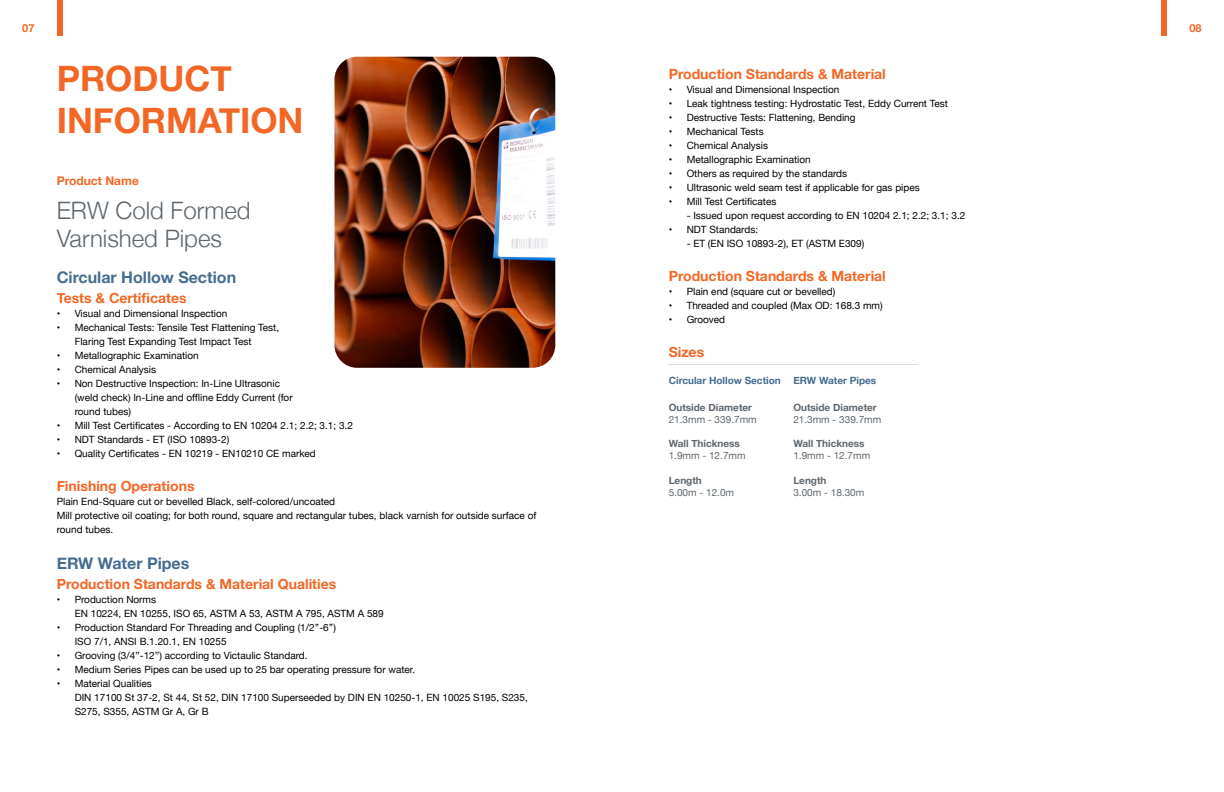
<style>
.page{position:relative;width:1224px;height:792px;background:#fff}
.page>*{position:absolute;margin:0;border:0;box-sizing:border-box;transform-origin:0 0}
.t1{font:700 35px/42px "Helvetica Neue";color:#f26725}
.t2{font:300 24px/28.8px "Helvetica Neue";color:#5e676e}
.t3{font:700 16px "Helvetica Neue";color:#466c90}
.t4{font:700 14px "Helvetica Neue";color:#f26725}
.t5{font:700 12px "Helvetica Neue";color:#f26725}
.t6{font:700 11px "Helvetica Neue";color:#f26725}
.t7{font:10px/14px "Helvetica Neue";color:#000}
.t8{font:10px "Helvetica Neue";color:#5e676e}
.t9{font:700 10px "Helvetica Neue";color:#5e676e}
.t10{font:700 10px "Helvetica Neue";color:#466c90}
</style>
<div class="page">
<img style="left:334px;top:57px;width:221px;height:311px">
<hr style="left:669px;top:364px;width:124px;height:1px;background:#d6dee5">
<hr style="left:793px;top:364px;width:125px;height:1px;background:#d6dee5">
<div style="left:1162px;top:0;width:5px;height:36px;background:#f26725"></div>
<div style="left:57px;top:0;width:5px;height:36px;background:#f26725"></div>
<p class="t6" style="left:22px;top:19px;width:14px">07</p>
<p class="t6" style="left:1190px;top:19px;width:14px">08</p>
<h1 class="t1" style="left:57px;top:58px;width:248px">PRODUCT<br>INFORMATION</h1>
<p class="t5" style="left:57px;top:172px;width:84px">Product Name</p>
<h2 class="t2" style="left:57px;top:194px;width:195px">ERW Cold Formed<br>Varnished Pipes</h2>
<h3 class="t3" style="left:57px;top:265px;width:181px">Circular Hollow Section</h3>
<h3 class="t4" style="left:57px;top:287px;width:131px">Tests &amp; Certificates</h3>
<p class="t7" style="left:57px;top:307px;width:172px">• Visual and Dimensional Inspection</p>
<p class="t7" style="left:75px;top:321px;width:206px;text-indent:-18px">• Mechanical Tests: Tensile Test Flattening Test,<br>Flaring Test Expanding Test Impact Test</p>
<p class="t7" style="left:57px;top:349px;width:144px">• Metallographic Examination</p>
<p class="t7" style="left:57px;top:363px;width:101px">• Chemical Analysis</p>
<p class="t7" style="left:75px;top:377px;width:220px;text-indent:-18px">• Non Destructive Inspection: In-Line Ultrasonic (weld check) In-Line and offline Eddy Current (for round tubes)</p>
<p class="t7" style="left:57px;top:419px;width:298px">• Mill Test Certificates - According to EN 10204 2.1; 2.2; 3.1; 3.2</p>
<p class="t7" style="left:57px;top:433px;width:174px">• NDT Standards - ET (ISO 10893-2)</p>
<p class="t7" style="left:57px;top:447px;width:261px">• Quality Certificates - EN 10219 - EN10210 CE marked</p>
<h3 class="t4" style="left:57px;top:475px;width:139px">Finishing Operations</h3>
<p class="t7" style="left:57px;top:495px;width:481px">Plain End-Square cut or bevelled Black, self-colored/uncoated<br>Mill protective oil coating; for both round, square and rectangular tubes, black varnish for outside surface of round tubes.</p>
<h3 class="t3" style="left:57px;top:551px;width:134px">ERW Water Pipes</h3>
<h3 class="t4" style="left:57px;top:573px;width:281px">Production Standards &amp; Material Qualities</h3>
<p class="t7" style="left:75px;top:593px;width:311px;text-indent:-18px">• Production Norms<br>EN 10224, EN 10255, ISO 65, ASTM A 53, ASTM A 795, ASTM A 589</p>
<p class="t7" style="left:75px;top:621px;width:263px;text-indent:-18px">• Production Standard For Threading and Coupling (1/2’’-6’’)<br>ISO 7/1, ANSI B.1.20.1, EN 10255</p>
<p class="t7" style="left:57px;top:649px;width:252px">• Grooving (3/4’’-12’’) according to Victaulic Standard.</p>
<p class="t7" style="left:57px;top:663px;width:360px">• Medium Series Pipes can be used up to 25 bar operating pressure for water.</p>
<p class="t7" style="left:75px;top:677px;width:455px;text-indent:-18px">• Material Qualities<br>DIN 17100 St 37-2, St 44, St 52, DIN 17100 Superseeded by DIN EN 10250-1, EN 10025 S195, S235,<br>S275, S355, ASTM Gr A, Gr B</p>
<h3 class="t4" style="left:669px;top:63px;width:219px">Production Standards &amp; Material</h3>
<p class="t7" style="left:669px;top:83px;width:172px">• Visual and Dimensional Inspection</p>
<p class="t7" style="left:669px;top:97px;width:281px">• Leak tightness testing: Hydrostatic Test, Eddy Current Test</p>
<p class="t7" style="left:669px;top:111px;width:188px">• Destructive Tests: Flattening, Bending</p>
<p class="t7" style="left:669px;top:125px;width:97px">• Mechanical Tests</p>
<p class="t7" style="left:669px;top:139px;width:101px">• Chemical Analysis</p>
<p class="t7" style="left:669px;top:153px;width:144px">• Metallographic Examination</p>
<p class="t7" style="left:669px;top:167px;width:180px">• Others as required by the standards</p>
<p class="t7" style="left:669px;top:181px;width:253px">• Ultrasonic weld seam test if applicable for gas pipes</p>
<p class="t7" style="left:669px;top:195px;width:109px">• Mill Test Certificates</p>
<p class="t7" style="left:687px;top:209px;width:280px">- Issued upon request according to EN 10204 2.1; 2.2; 3.1; 3.2</p>
<p class="t7" style="left:669px;top:223px;width:91px">• NDT Standards:</p>
<p class="t7" style="left:687px;top:237px;width:179px">- ET (EN ISO 10893-2), ET (ASTM E309)</p>
<h3 class="t4" style="left:669px;top:265px;width:219px">Production Standards &amp; Material</h3>
<p class="t7" style="left:669px;top:285px;width:168px">• Plain end (square cut or bevelled)</p>
<p class="t7" style="left:669px;top:299px;width:216px">• Threaded and coupled (Max OD: 168.3 mm)</p>
<p class="t7" style="left:669px;top:313px;width:58px">• Grooved</p>
<h3 class="t4" style="left:669px;top:341px;width:37px">Sizes</h3>
<p class="t10" style="left:669px;top:373px;width:209px">Circular Hollow Section ERW Water Pipes</p>
<p class="t9" style="left:669px;top:399px;width:85px">Outside Diameter</p>
<p class="t8" style="left:669px;top:412px;width:90px">21.3mm - 339.7mm</p>
<p class="t9" style="left:793px;top:399px;width:85px">Outside Diameter</p>
<p class="t8" style="left:793px;top:412px;width:90px">21.3mm - 339.7mm</p>
<p class="t9" style="left:669px;top:436px;width:73px">Wall Thickness</p>
<p class="t8" style="left:669px;top:449px;width:78px">1.9mm - 12.7mm</p>
<p class="t9" style="left:669px;top:473px;width:35px">Length</p>
<p class="t8" style="left:669px;top:486px;width:67px">5.00m - 12.0m</p>
<p class="t9" style="left:793px;top:436px;width:73px">Wall Thickness</p>
<p class="t8" style="left:793px;top:449px;width:78px">1.9mm - 12.7mm</p>
<p class="t9" style="left:793px;top:473px;width:35px">Length</p>
<p class="t8" style="left:793px;top:486px;width:72px">3.00m - 18.30m</p>
</div>
